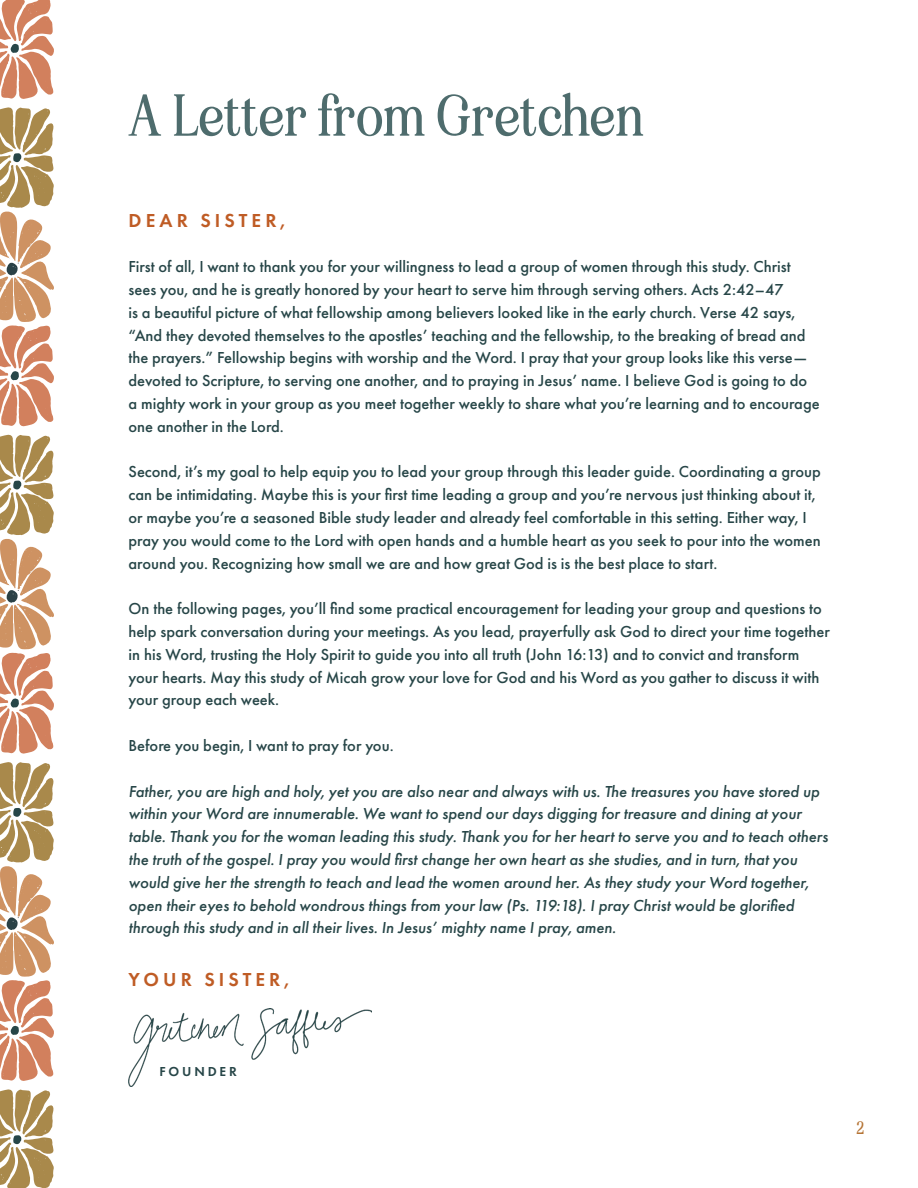
<style>
.page{position:relative;width:918px;height:1188px;background:#fff}
.page>*{position:absolute;margin:0;border:0;box-sizing:border-box;transform-origin:0 0}
.t1{font:500 condensed 54px "Eighties Comeback";letter-spacing:.02em;color:#4e6c6d}
.t2{font:600 19.5px "Futura PT";letter-spacing:.21em;color:#bf5c25}
.t3{font:500 16.5px/22.8px "Futura PT";color:#274648}
.t4{font:italic 500 16.5px/22.8px "Futura PT";color:#274648}
.t5{font:500 condensed 16.5px "Eighties Comeback";color:#b57435}
.t6{font:600 13.5px "Futura PT";letter-spacing:.21em;color:#274648}
</style>
<div class="page">
<svg style="left:0;top:0;width:54px;height:99px"></svg>
<svg style="left:0;top:1089px;width:54px;height:99px"></svg>
<svg style="left:0;top:107px;width:54px;height:319px"></svg>
<svg style="left:0;top:435px;width:54px;height:319px"></svg>
<svg style="left:0;top:762px;width:54px;height:319px"></svg>
<img style="left:129px;top:1008px;width:243px;height:78px">
<p class="t1" style="left:129px;top:79px;width:517px">A Letter from Gretchen</p>
<p class="t2" style="left:129px;top:208px;width:158px">DEAR SISTER,</p>
<p class="t3" style="left:129px;top:255px;width:693px">First of all, I want to thank you for your willingness to lead a group of women through this study. Christ sees you, and he is greatly honored by your heart to serve him through serving others. Acts 2:42–47<br>is a beautiful picture of what fellowship among believers looked like in the early church. Verse 42 says, “And they devoted themselves to the apostles’ teaching and the fellowship, to the breaking of bread and the prayers.” Fellowship begins with worship and the Word. I pray that your group looks like this verse— devoted to Scripture, to serving one another, and to praying in Jesus’ name. I believe God is going to do a mighty work in your group as you meet together weekly to share what you’re learning and to encourage one another in the Lord.</p>
<p class="t3" style="left:129px;top:460px;width:694px">Second, it’s my goal to help equip you to lead your group through this leader guide. Coordinating a group can be intimidating. Maybe this is your first time leading a group and you’re nervous just thinking about it, or maybe you’re a seasoned Bible study leader and already feel comfortable in this setting. Either way, I pray you would come to the Lord with open hands and a humble heart as you seek to pour into the women around you. Recognizing how small we are and how great God is is the best place to start.</p>
<p class="t3" style="left:129px;top:597px;width:703px">On the following pages, you’ll find some practical encouragement for leading your group and questions to help spark conversation during your meetings. As you lead, prayerfully ask God to direct your time together in his Word, trusting the Holy Spirit to guide you into all truth (John 16:13) and to convict and transform your hearts. May this study of Micah grow your love for God and his Word as you gather to discuss it with your group each week.</p>
<p class="t3" style="left:129px;top:734px;width:267px">Before you begin, I want to pray for you.</p>
<p class="t4" style="left:129px;top:780px;width:701px">Father, you are high and holy, yet you are also near and always with us. The treasures you have stored up within your Word are innumerable. We want to spend our days digging for treasure and dining at your table. Thank you for the woman leading this study. Thank you for her heart to serve you and to teach others the truth of the gospel. I pray you would first change her own heart as she studies, and in turn, that you would give her the strength to teach and lead the women around her. As they study your Word together, open their eyes to behold wondrous things from your law (Ps. 119:18). I pray Christ would be glorified through this study and in all their lives. In Jesus’ mighty name I pray, amen.</p>
<p class="t2" style="left:129px;top:968px;width:162px">YOUR SISTER,</p>
<p class="t6" style="left:160px;top:1063px;width:79px">FOUNDER</p>
<p class="t5" style="left:856px;top:1117px;width:9px">2</p>
</div>
